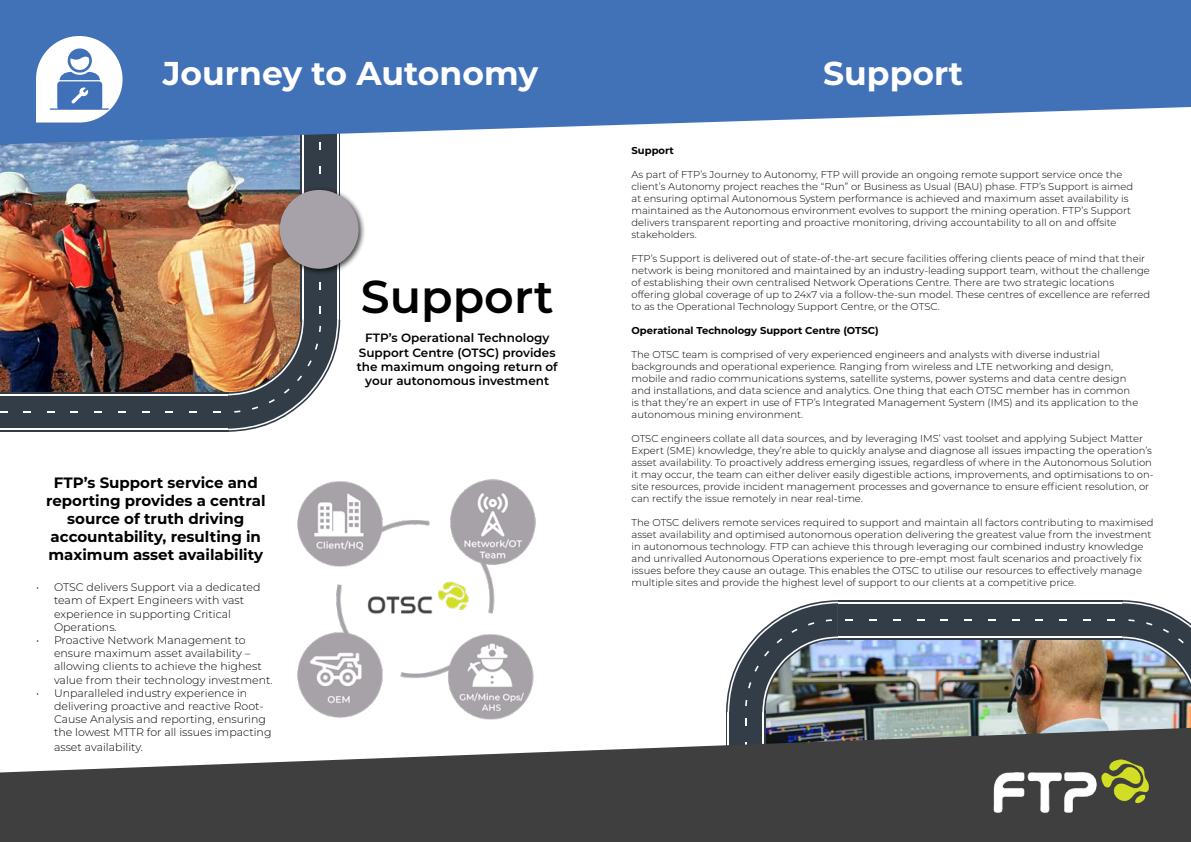
<style>
.page{position:relative;width:1191px;height:842px;background:#fff}
.page>*{position:absolute;margin:0;border:0;box-sizing:border-box;transform-origin:0 0}
.t1{font:600 46px "Montserrat";color:#000}
.t2{font:700 33px "Montserrat";color:#fff}
.t3{font:700 15px/18px "Montserrat";color:#000;text-align:center}
.t4{font:600 12px/14.4px "Montserrat";color:#000;text-align:center}
.t5{font:300 11px/13.2px "Montserrat";color:#000}
.t6{font:300 10px/12px "Montserrat";color:#000}
.t7{font:700 10px "Montserrat";color:#000}
</style>
<div class="page">
<img style="left:765px;top:640px;width:426px;height:88px">
<div style="left:1027px;top:600px;width:95px;height:40px;background:#333d47"></div>
<hr style="left:1027px;top:636px;width:95px;height:2px;background:#fff">
<hr style="left:1027px;top:602px;width:95px;height:1px;background:#fff">
<svg style="left:1107px;top:619px;width:7px;height:2px"></svg>
<svg style="left:1083px;top:619px;width:7px;height:2px"></svg>
<svg style="left:1059px;top:619px;width:8px;height:2px"></svg>
<svg style="left:1035px;top:619px;width:8px;height:2px"></svg>
<div style="left:932px;top:600px;width:95px;height:40px;background:#333d47"></div>
<hr style="left:932px;top:636px;width:95px;height:2px;background:#fff">
<hr style="left:932px;top:602px;width:95px;height:1px;background:#fff">
<svg style="left:1012px;top:619px;width:7px;height:2px"></svg>
<svg style="left:988px;top:619px;width:7px;height:2px"></svg>
<svg style="left:964px;top:619px;width:8px;height:2px"></svg>
<svg style="left:940px;top:619px;width:8px;height:2px"></svg>
<div style="left:837px;top:600px;width:95px;height:40px;background:#333d47"></div>
<hr style="left:837px;top:636px;width:95px;height:2px;background:#fff">
<hr style="left:837px;top:602px;width:95px;height:1px;background:#fff">
<svg style="left:917px;top:619px;width:7px;height:2px"></svg>
<svg style="left:893px;top:619px;width:8px;height:2px"></svg>
<svg style="left:869px;top:619px;width:8px;height:2px"></svg>
<svg style="left:845px;top:619px;width:8px;height:2px"></svg>
<div style="left:726px;top:710px;width:39px;height:95px;background:#333d47"></div>
<hr style="left:727px;top:710px;width:2px;height:95px;background:#fff">
<hr style="left:762px;top:710px;width:2px;height:95px;background:#fff">
<img style="left:726px;top:600px;width:112px;height:112px">
<img style="left:1122px;top:600px;width:69px;height:112px">
<img style="left:0;top:144px;width:301px;height:248px">
<div style="left:0;top:392px;width:39px;height:40px;background:#333d47"></div>
<hr style="left:0;top:394px;width:39px;height:1px;background:#fff">
<hr style="left:0;top:429px;width:39px;height:1px;background:#fff">
<svg style="left:0;top:411px;width:7px;height:2px"></svg>
<svg style="left:23px;top:411px;width:8px;height:2px"></svg>
<div style="left:39px;top:392px;width:95px;height:40px;background:#333d47"></div>
<hr style="left:39px;top:394px;width:95px;height:1px;background:#fff">
<hr style="left:39px;top:429px;width:95px;height:1px;background:#fff">
<svg style="left:47px;top:411px;width:8px;height:2px"></svg>
<svg style="left:70px;top:411px;width:8px;height:2px"></svg>
<svg style="left:94px;top:411px;width:8px;height:2px"></svg>
<svg style="left:118px;top:411px;width:8px;height:2px"></svg>
<div style="left:134px;top:392px;width:95px;height:40px;background:#333d47"></div>
<hr style="left:134px;top:394px;width:95px;height:1px;background:#fff">
<hr style="left:134px;top:429px;width:95px;height:1px;background:#fff">
<svg style="left:142px;top:411px;width:7px;height:2px"></svg>
<svg style="left:165px;top:411px;width:8px;height:2px"></svg>
<svg style="left:189px;top:411px;width:8px;height:2px"></svg>
<svg style="left:213px;top:411px;width:8px;height:2px"></svg>
<div style="left:301px;top:134px;width:39px;height:95px;background:#333d47"></div>
<hr style="left:337px;top:134px;width:2px;height:95px;background:#fff">
<hr style="left:302px;top:134px;width:2px;height:95px;background:#fff">
<div style="left:301px;top:227px;width:39px;height:95px;background:#333d47"></div>
<hr style="left:337px;top:227px;width:2px;height:95px;background:#fff">
<hr style="left:302px;top:227px;width:2px;height:95px;background:#fff">
<svg style="left:228px;top:320px;width:112px;height:112px"></svg>
<svg style="left:0;top:0;width:1191px;height:144px;background:#5883c0"></svg>
<svg style="left:36px;top:36px;width:87px;height:87px"></svg>
<svg style="left:0;top:728px;width:1191px;height:114px;fill:#3f3f3f"></svg>
<div style="left:276px;top:186px;width:90px;height:90px;background:#000;opacity:.75"></div>
<div style="left:280px;top:190px;width:78px;height:79px;background:#a7a2a9;border-radius:50%"></div>
<img style="left:267px;top:479px;width:292px;height:264px">
<img style="left:366px;top:578px;width:106px;height:41px">
<img style="left:986px;top:754px;width:169px;height:65px">
<h2 class="t2" style="left:163px;top:50px;width:377px">Journey to Autonomy</h2>
<h2 class="t2" style="left:823px;top:50px;width:141px">Support</h2>
<h3 class="t3" style="left:46px;top:473px;width:221px">FTP’s Support service and reporting provides a central source of truth driving accountability, resulting in maximum asset availability</h3>
<p class="t5" style="left:54px;top:580px;width:208px;text-indent:-18px">• OTSC delivers Support via a dedicated team of Expert Engineers with vast experience in supporting Critical<br>Operations.</p>
<p class="t5" style="left:54px;top:633px;width:220px;text-indent:-18px">• Proactive Network Management to ensure maximum asset availability – allowing clients to achieve the highest value from their technology investment.</p>
<p class="t5" style="left:54px;top:686px;width:219px;text-indent:-18px">• Unparalleled industry experience in delivering proactive and reactive Root-Cause Analysis and reporting, ensuring the lowest MTTR for all issues impacting</p>
<p class="t5" style="left:54px;top:740px;width:91px">asset availability.</p>
<h1 class="t1" style="left:361px;top:264px;width:194px">Support</h1>
<p class="t4" style="left:357px;top:330px;width:202px">FTP’s Operational Technology<br>Support Centre (OTSC) provides the maximum ongoing return of your autonomous investment</p>
<p class="t7" style="left:631px;top:143px;width:44px">Support</p>
<p class="t6" style="left:631px;top:168px;width:503px">As part of FTP’s Journey to Autonomy, FTP will provide an ongoing remote support service once the client’s Autonomy project reaches the “Run” or Business as Usual (BAU) phase. FTP’s Support is aimed at ensuring optimal Autonomous System performance is achieved and maximum asset availability is maintained as the Autonomous environment evolves to support the mining operation. FTP’s Support delivers transparent reporting and proactive monitoring, driving accountability to all on and offsite stakeholders.</p>
<p class="t6" style="left:631px;top:252px;width:520px">FTP’s Support is delivered out of state-of-the-art secure facilities offering clients peace of mind that their network is being monitored and maintained by an industry-leading support team, without the challenge of establishing their own centralised Network Operations Centre. There are two strategic locations offering global coverage of up to 24x7 via a follow-the-sun model. These centres of excellence are referred to as the Operational Technology Support Centre, or the OTSC.</p>
<p class="t7" style="left:631px;top:323px;width:249px">Operational Technology Support Centre (OTSC)</p>
<p class="t6" style="left:631px;top:348px;width:508px">The OTSC team is comprised of very experienced engineers and analysts with diverse industrial backgrounds and operational experience. Ranging from wireless and LTE networking and design, mobile and radio communications systems, satellite systems, power systems and data centre design and installations, and data science and analytics. One thing that each OTSC member has in common is that they’re an expert in use of FTP’s Integrated Management System (IMS) and its application to the autonomous mining environment.</p>
<p class="t6" style="left:631px;top:432px;width:523px">OTSC engineers collate all data sources, and by leveraging IMS’ vast toolset and applying Subject Matter Expert (SME) knowledge, they’re able to quickly analyse and diagnose all issues impacting the operation’s asset availability. To proactively address emerging issues, regardless of where in the Autonomous Solution it may occur, the team can either deliver easily digestible actions, improvements, and optimisations to on&shy;site resources, provide incident management processes and governance to ensure efficient resolution, or can rectify the issue remotely in near real-time.</p>
<p class="t6" style="left:631px;top:516px;width:524px">The OTSC delivers remote services required to support and maintain all factors contributing to maximised asset availability and optimised autonomous operation delivering the greatest value from the investment in autonomous technology. FTP can achieve this through leveraging our combined industry knowledge and unrivalled Autonomous Operations experience to pre-empt most fault scenarios and proactively fix issues before they cause an outage. This enables the OTSC to utilise our resources to effectively manage multiple sites and provide the highest level of support to our clients at a competitive price.</p>
</div>
